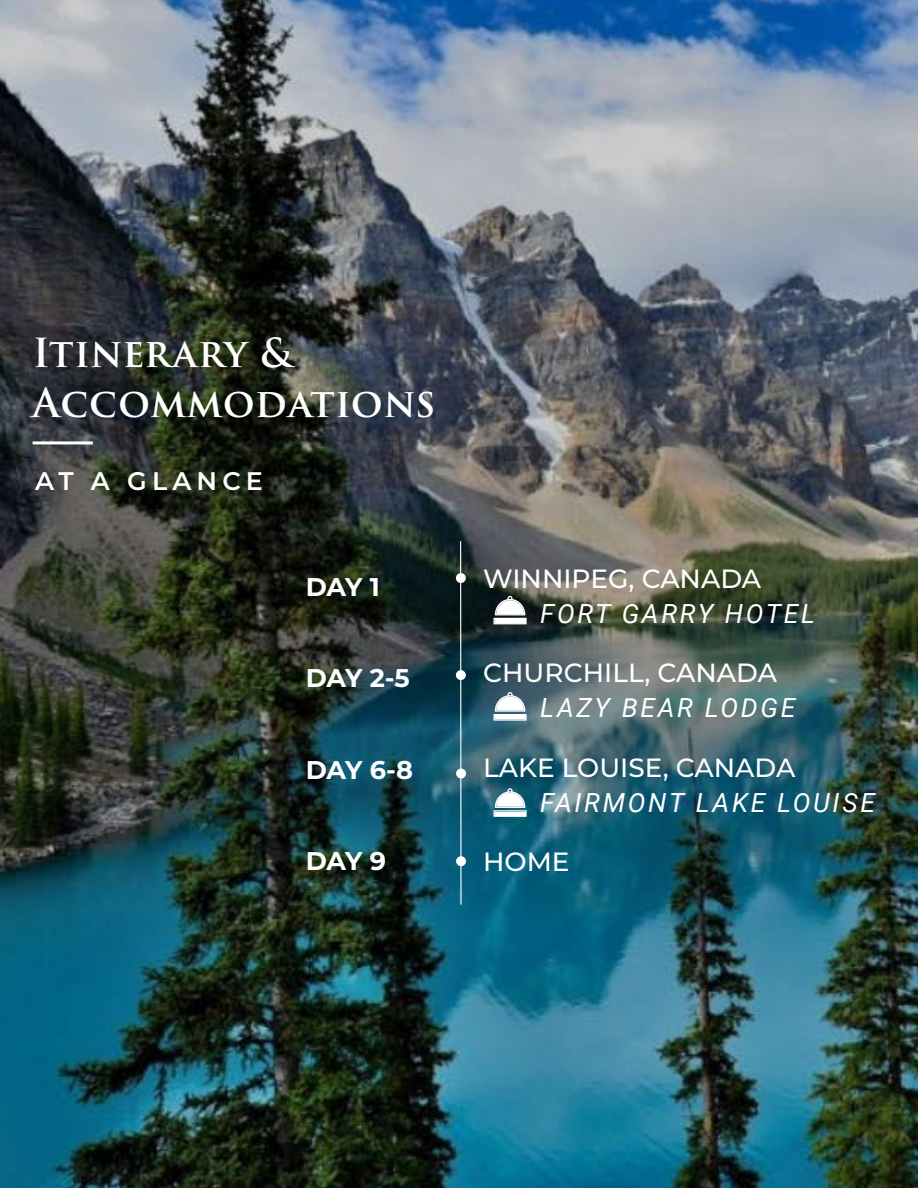
<style>
.page{position:relative;width:918px;height:1188px;background:#fff}
.page>*{position:absolute;margin:0;border:0;box-sizing:border-box;transform-origin:0 0}
.t1{font:600 39px/50.2px "Trajan Pro 3";letter-spacing:.005em;color:#fff}
.t2{font:500 26.4px "Montserrat";color:#fff}
.t3{font:italic 26.4px "Roboto";letter-spacing:.1em;color:#fff}
.t4{font:700 25.65px "Montserrat";letter-spacing:-.025em;color:#fff}
.t5{font:600 25.5px "Montserrat";letter-spacing:.2em;color:#fff}
</style>
<div class="page">
<img style="left:0;top:0;width:918px;height:1188px">
<hr style="left:33px;top:441px;width:60px;height:3px;background:#fff">
<div style="left:456px;top:573px;width:10px;height:10px;background:#fff;border-radius:50%"></div>
<div style="left:456px;top:670px;width:10px;height:10px;background:#fff;border-radius:50%"></div>
<div style="left:456px;top:769px;width:10px;height:9px;background:#fff;border-radius:50%"></div>
<div style="left:456px;top:856px;width:10px;height:10px;background:#fff;border-radius:50%"></div>
<hr style="left:460px;top:541px;width:2px;height:364px;background:#fff">
<svg style="left:493px;top:596px;width:34px;height:28px"></svg>
<hr style="left:495px;top:619px;width:30px;height:4px;background:#fff">
<svg style="left:493px;top:692px;width:34px;height:29px"></svg>
<hr style="left:495px;top:715px;width:30px;height:4px;background:#fff">
<svg style="left:493px;top:788px;width:34px;height:29px"></svg>
<hr style="left:495px;top:812px;width:30px;height:4px;background:#fff">
<h1 class="t1" style="left:32px;top:329px;width:404px">Itinerary &amp;<br>Accommodations</h1>
<p class="t5" style="left:35px;top:463px;width:229px">AT A GLANCE</p>
<p class="t4" style="left:306px;top:568px;width:76px">DAY 1</p>
<p class="t4" style="left:306px;top:660px;width:106px">DAY 2-5</p>
<p class="t4" style="left:306px;top:751px;width:109px">DAY 6-8</p>
<p class="t4" style="left:306px;top:843px;width:82px">DAY 9</p>
<p class="t2" style="left:483px;top:560px;width:280px">WINNIPEG, CANADA</p>
<p class="t3" style="left:540px;top:595px;width:276px">FORT GARRY HOTEL</p>
<p class="t2" style="left:483px;top:655px;width:295px">CHURCHILL, CANADA</p>
<p class="t3" style="left:540px;top:690px;width:257px">LAZY BEAR LODGE</p>
<p class="t2" style="left:483px;top:749px;width:314px">LAKE LOUISE, CANADA</p>
<p class="t3" style="left:540px;top:784px;width:336px">FAIRMONT LAKE LOUISE</p>
<p class="t2" style="left:483px;top:843px;width:88px">HOME</p>
</div>
